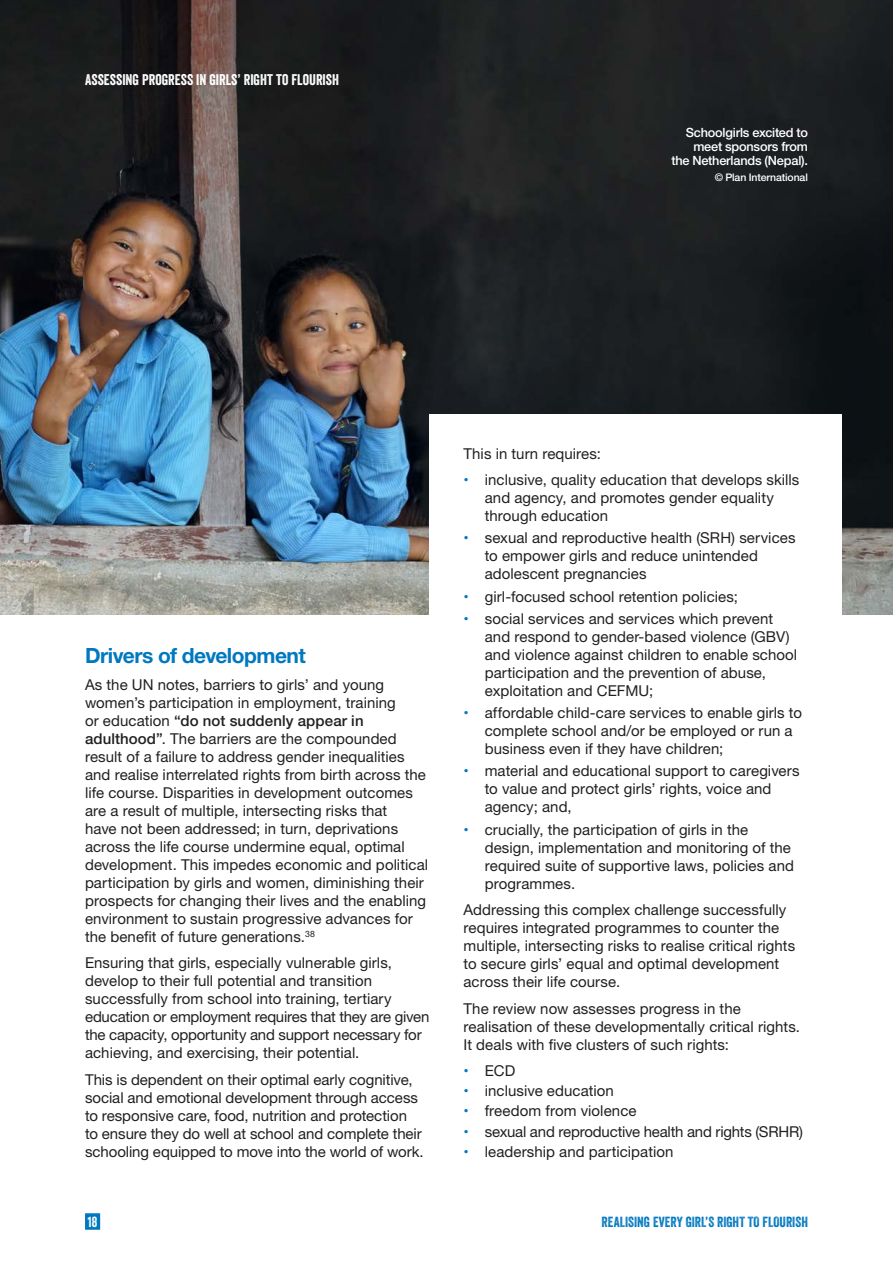
<style>
.page{position:relative;width:893px;height:1263px;background:#fff}
.page>*{position:absolute;margin:0;border:0;box-sizing:border-box;transform-origin:0 0}
.heading_4_-_subsubko{font:700 21px "Helvetica Neue LT Std";letter-spacing:-.025em;color:#0078c0}
.body{font:15px/18px "Helvetica Neue LT Std";letter-spacing:.005em;color:#231f20}
.body-2{font:15px "Helvetica Neue LT Std";letter-spacing:-.015em;color:#231f20}
.t1{font:15px "Veneer";color:#fff}
.t2{font:14.25px "Veneer";color:#0078c0}
.t3{font:14.25px "Veneer";color:#fff}
.PHOTO{font:500 12.75px/14.2px "Helvetica Neue LT Std";letter-spacing:-.015em;color:#fff;text-align:right}
.copyright{font:500 10.5px "Helvetica Neue LT Std";letter-spacing:-.01em;color:#fff}
.s1{font-weight:500}
.s2{font-family:"Helvetica";color:#0078c0}
</style>
<div class="page">
<div style="left:85px;top:1213px;width:15px;height:17px;background:#0078c0"></div>
<img style="left:0;top:0;width:893px;height:614px">
<div style="left:429px;top:414px;width:413px;height:743px;background:#fff"></div>
<p class="t1" style="left:85px;top:71px;width:255px">ASSESSING PROGRESS IN GIRLS’ RIGHT TO FLOURISH</p>
<p class="PHOTO" style="left:671px;top:125px;width:138px">Schoolgirls excited to meet sponsors from<br>the Netherlands (Nepal).</p>
<p class="copyright" style="left:715px;top:171px;width:95px">© Plan International</p>
<p class="heading_4_-_subsubko" style="left:85px;top:643px;width:222px">Drivers of development</p>
<p class="body" style="left:85px;top:675px;width:345px">As the UN notes, barriers to girls’ and young women’s participation in employment, training<br>or education <span class="s1">“do not suddenly appear in adulthood”</span>. The barriers are the compounded result of a failure to address gender inequalities and realise interrelated rights from birth across the life course. Disparities in development outcomes are a result of multiple, intersecting risks that<br>have not been addressed; in turn, deprivations across the life course undermine equal, optimal development. This impedes economic and political participation by girls and women, diminishing their prospects for changing their lives and the enabling environment to sustain progressive advances for the benefit of future generations.<sup>38</sup></p>
<p class="body" style="left:85px;top:953px;width:346px">Ensuring that girls, especially vulnerable girls, develop to their full potential and transition successfully from school into training, tertiary education or employment requires that they are given the capacity, opportunity and support necessary for achieving, and exercising, their potential.</p>
<p class="body" style="left:85px;top:1070px;width:340px">This is dependent on their optimal early cognitive, social and emotional development through access to responsive care, food, nutrition and protection to ensure they do well at school and complete their schooling equipped to move into the world of work.</p>
<p class="body" style="left:463px;top:444px;width:139px">This in turn requires:</p>
<p class="body" style="left:485px;top:470px;width:316px;text-indent:-21px"><span class="s2">•</span> inclusive, quality education that develops skills and agency, and promotes gender equality through education</p>
<p class="body" style="left:485px;top:529px;width:312px;text-indent:-21px"><span class="s2">•</span> sexual and reproductive health (SRH) services to empower girls and reduce unintended adolescent pregnancies</p>
<p class="body" style="left:463px;top:587px;width:276px"><span class="s2">•</span> girl-focused school retention policies;</p>
<p class="body" style="left:485px;top:609px;width:314px;text-indent:-21px"><span class="s2">•</span> social services and services which prevent and respond to gender-based violence (GBV) and violence against children to enable school participation and the prevention of abuse, exploitation and CEFMU;</p>
<p class="body" style="left:485px;top:703px;width:319px;text-indent:-21px"><span class="s2">•</span> affordable child-care services to enable girls to complete school and/or be employed or run a business even if they have children;</p>
<p class="body" style="left:485px;top:762px;width:316px;text-indent:-21px"><span class="s2">•</span> material and educational support to caregivers to value and protect girls’ rights, voice and agency; and,</p>
<p class="body" style="left:485px;top:820px;width:311px;text-indent:-21px"><span class="s2">•</span> crucially, the participation of girls in the design, implementation and monitoring of the required suite of supportive laws, policies and programmes.</p>
<p class="body" style="left:463px;top:900px;width:333px">Addressing this complex challenge successfully requires integrated programmes to counter the multiple, intersecting risks to realise critical rights to secure girls’ equal and optimal development across their life course.</p>
<p class="body" style="left:463px;top:999px;width:338px">The review now assesses progress in the realisation of these developmentally critical rights.<br>It deals with five clusters of such rights:</p>
<p class="body" style="left:463px;top:1061px;width:53px"><span class="s2">•</span> ECD</p>
<p class="body" style="left:463px;top:1082px;width:152px"><span class="s2">•</span> inclusive education</p>
<p class="body" style="left:463px;top:1102px;width:175px"><span class="s2">•</span> freedom from violence</p>
<p class="body-2" style="left:463px;top:1122px;width:341px"><span class="s2">•</span> sexual and reproductive health and rights (SRHR)</p>
<p class="body" style="left:463px;top:1142px;width:211px"><span class="s2">•</span> leadership and participation</p>
<p class="t3" style="left:88px;top:1213px;width:11px">18</p>
<p class="t2" style="left:602px;top:1213px;width:208px">REALISING EVERY GIRL’S RIGHT TO FLOURISH</p>
</div>
